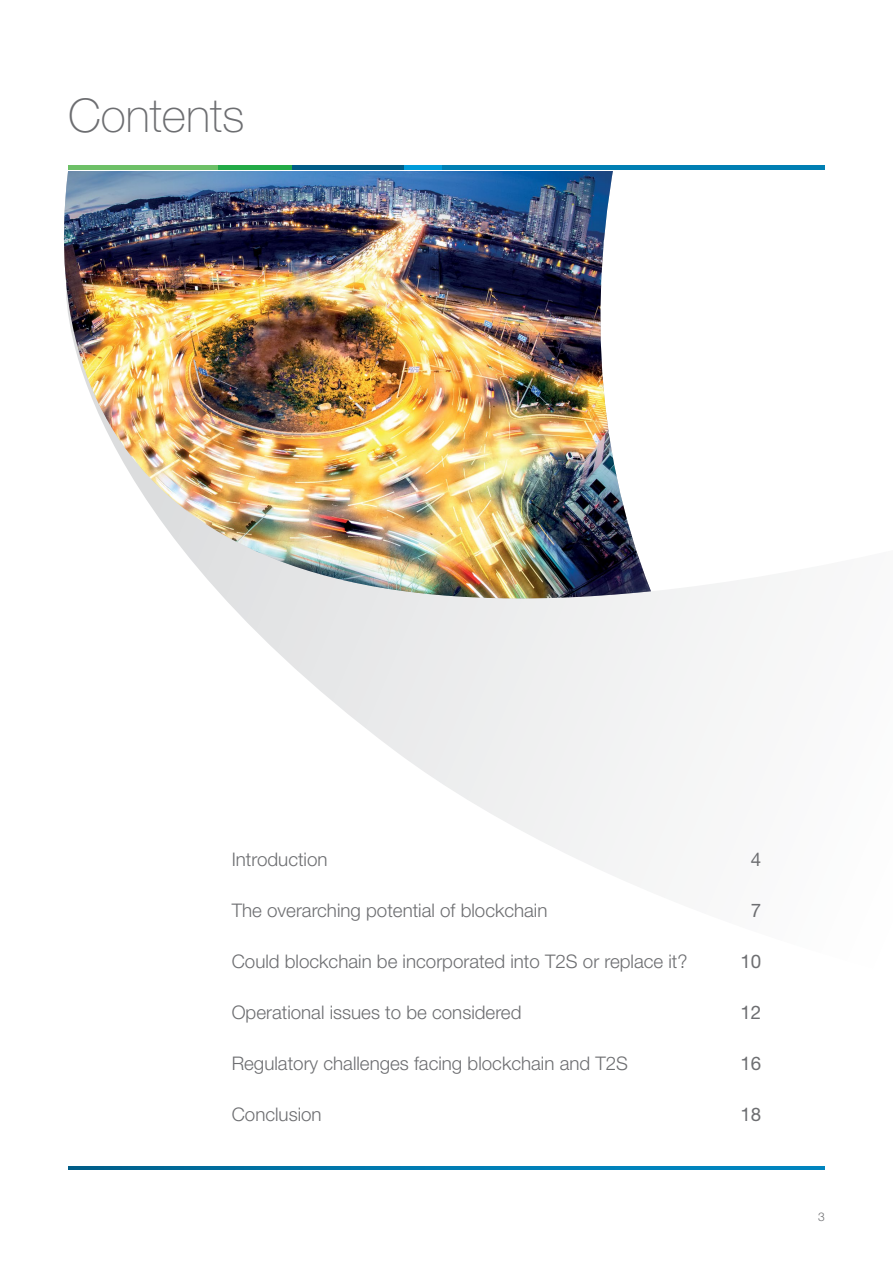
<style>
.page{position:relative;width:893px;height:1263px;background:#fff}
.page>*{position:absolute;margin:0;border:0;box-sizing:border-box;transform-origin:0 0}
.t1{font:100 46.5px "Helvetica Neue LT Std";color:#6d6e71}
.t2{font:300 18.75px "Helvetica Neue LT Std";color:#6d6e71}
.t3{font:18.75px "Helvetica Neue LT Std";color:#6d6e71}
.t4{font:300 12px "Helvetica Neue LT Std";color:#6d6e71}
</style>
<div class="page">
<svg style="left:304px;top:676px;width:410px;height:206px"></svg>
<svg style="left:226px;top:578px;width:529px;height:98px;fill:#eeefef"></svg>
<img style="left:63px;top:171px;width:588px;height:429px">
<hr style="left:441px;top:166px;width:384px;height:4px;background:#007fb3">
<hr style="left:404px;top:166px;width:37px;height:4px;background:#009bd9">
<hr style="left:292px;top:166px;width:112px;height:4px;background:#005c87">
<hr style="left:217px;top:166px;width:75px;height:4px;background:#22aa47">
<hr style="left:68px;top:166px;width:149px;height:4px;background:#6dc067">
<svg style="left:68px;top:1166px;width:757px;height:3px;background:#0078ad"></svg>
<h1 class="t1" style="left:68px;top:89px;width:178px">Contents</h1>
<p class="t2" style="left:232px;top:848px;width:97px">Introduction</p>
<p class="t3" style="left:751px;top:848px;width:12px">4</p>
<p class="t2" style="left:232px;top:899px;width:317px">The overarching potential of blockchain</p>
<p class="t3" style="left:751px;top:899px;width:12px">7</p>
<p class="t2" style="left:232px;top:950px;width:457px">Could blockchain be incorporated into T2S or replace it?</p>
<p class="t3" style="left:740px;top:950px;width:22px">10</p>
<p class="t2" style="left:232px;top:1001px;width:291px">Operational issues to be considered</p>
<p class="t3" style="left:740px;top:1001px;width:22px">12</p>
<p class="t2" style="left:232px;top:1052px;width:398px">Regulatory challenges facing blockchain and T2S</p>
<p class="t3" style="left:740px;top:1052px;width:22px">16</p>
<p class="t2" style="left:232px;top:1103px;width:91px">Conclusion</p>
<p class="t3" style="left:740px;top:1103px;width:22px">18</p>
<p class="t4" style="left:818px;top:1209px;width:8px">3</p>
</div>
